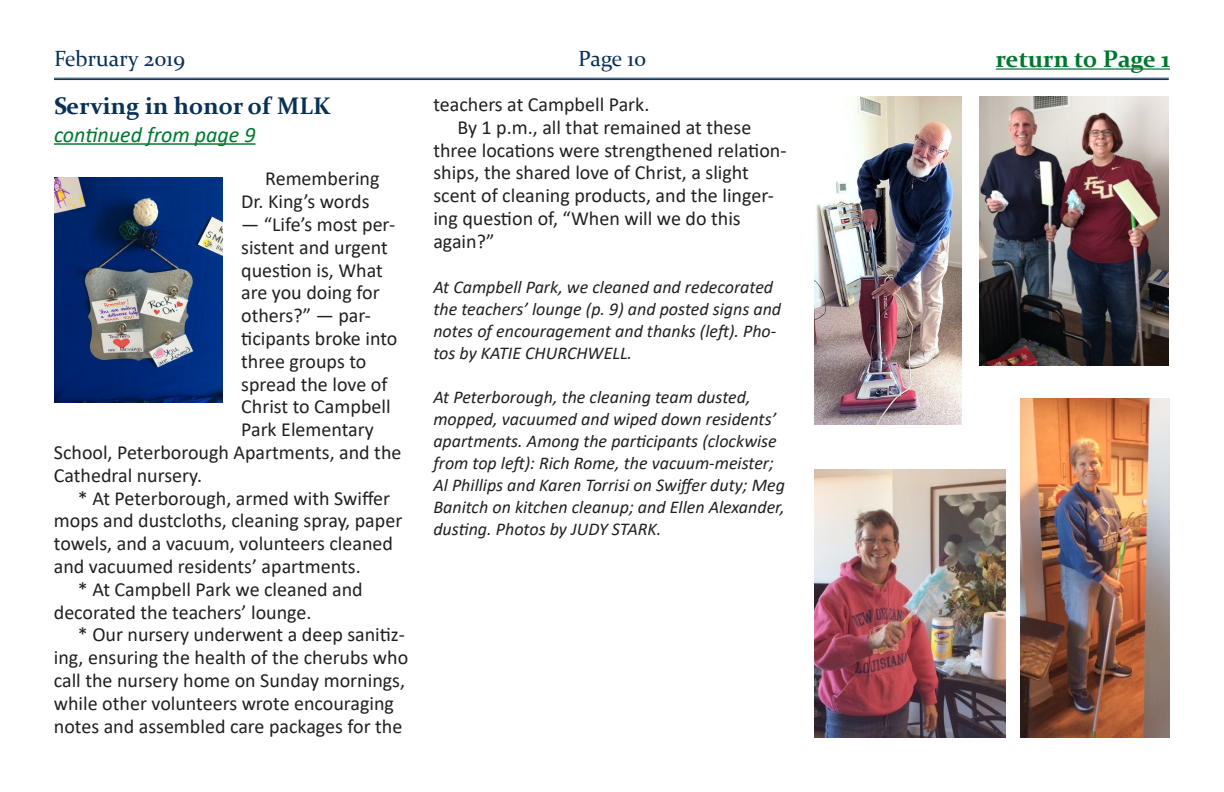
<style>
.page{position:relative;width:1224px;height:792px;background:#fff}
.page>*{position:absolute;margin:0;border:0;box-sizing:border-box;transform-origin:0 0}
.Cont_fr_Header_Blue{font:700 24px "Constantia";color:#093056}
.Half_a_line{font:700 24px "Constantia";color:#007730}
.t1{font:22px "Constantia";color:#093056}
.Cont_From_Page{font:italic 22px "Calibri";color:#007730}
.BTI_-_1_column{font:20px/22.8px "Calibri";color:#231f20}
.Captions{font:italic 18px/22px "Calibri";color:#231f20}
</style>
<div class="page">
<hr style="left:54px;top:78px;width:1115px;height:1px;background:#093056">
<hr style="left:54px;top:79px;width:1115px;height:1px;background:#093056">
<hr style="left:996px;top:68px;width:174px;height:2px;background:#007730">
<hr style="left:54px;top:143px;width:202px;height:2px;background:#007730">
<img style="left:54px;top:178px;width:168px;height:224px">
<img style="left:814px;top:96px;width:147px;height:329px">
<img style="left:979px;top:96px;width:190px;height:269px">
<img style="left:814px;top:469px;width:192px;height:269px">
<img style="left:1021px;top:399px;width:149px;height:339px">
<p class="t1" style="left:54px;top:43px;width:133px">February 2019</p>
<p class="t1" style="left:578px;top:43px;width:69px">Page 10</p>
<p class="Half_a_line" style="left:996px;top:43px;width:176px">return to Page 1</p>
<p class="Cont_fr_Header_Blue" style="left:54px;top:89px;width:278px">Serving in honor of MLK</p>
<p class="Cont_From_Page" style="left:54px;top:119px;width:203px">continued from page 9</p>
<p class="BTI_-_1_column" style="left:241px;top:167px;width:140px;text-indent:24px">Remembering<br>Dr. King’s words</p>
<p class="BTI_-_1_column" style="left:241px;top:212px;width:155px">— “Life’s most per-</p>
<p class="BTI_-_1_column" style="left:241px;top:235px;width:148px">sistent and urgent</p>
<p class="BTI_-_1_column" style="left:241px;top:258px;width:143px">question is, What</p>
<p class="BTI_-_1_column" style="left:241px;top:281px;width:140px">are you doing for</p>
<p class="BTI_-_1_column" style="left:241px;top:304px;width:131px">others?” — par-</p>
<p class="BTI_-_1_column" style="left:241px;top:326px;width:158px">ticipants broke into</p>
<p class="BTI_-_1_column" style="left:241px;top:349px;width:127px">three groups to</p>
<p class="BTI_-_1_column" style="left:241px;top:372px;width:148px">spread the love of</p>
<p class="BTI_-_1_column" style="left:241px;top:395px;width:151px">Christ to Campbell</p>
<p class="BTI_-_1_column" style="left:241px;top:418px;width:134px">Park Elementary</p>
<p class="BTI_-_1_column" style="left:54px;top:440px;width:349px">School, Peterborough Apartments, and the</p>
<p class="BTI_-_1_column" style="left:54px;top:463px;width:150px">Cathedral nursery.</p>
<p class="BTI_-_1_column" style="left:54px;top:486px;width:350px;text-indent:24px">* At Peterborough, armed with Swiffer mops and dustcloths, cleaning spray, paper towels, and a vacuum, volunteers cleaned and vacuumed residents’ apartments.</p>
<p class="BTI_-_1_column" style="left:54px;top:577px;width:310px;text-indent:24px">* At Campbell Park we cleaned and decorated the teachers’ lounge.</p>
<p class="BTI_-_1_column" style="left:54px;top:623px;width:356px;text-indent:24px">* Our nursery underwent a deep sanitiz&shy;ing, ensuring the health of the cherubs who call the nursery home on Sunday mornings, while other volunteers wrote encouraging notes and assembled care packages for the</p>
<p class="BTI_-_1_column" style="left:433px;top:92px;width:218px">teachers at Campbell Park.</p>
<p class="BTI_-_1_column" style="left:433px;top:115px;width:355px;text-indent:24px">By 1 p.m., all that remained at these three locations were strengthened relation&shy;ships, the shared love of Christ, a slight scent of cleaning products, and the linger&shy;ing question of, “When will we do this again?”</p>
<p class="Captions" style="left:433px;top:275px;width:349px">At Campbell Park, we cleaned and redecorated the teachers’ lounge (p. 9) and posted signs and notes of encouragement and thanks (left). Pho&shy;tos by KATIE CHURCHWELL.</p>
<p class="Captions" style="left:433px;top:385px;width:353px">At Peterborough, the cleaning team dusted, mopped, vacuumed and wiped down residents’ apartments. Among the participants (clockwise from top left): Rich Rome, the vacuum-meister; Al Phillips and Karen Torrisi on Swiffer duty; Meg Banitch on kitchen cleanup; and Ellen Alexander, dusting. Photos by JUDY STARK.</p>
</div>
